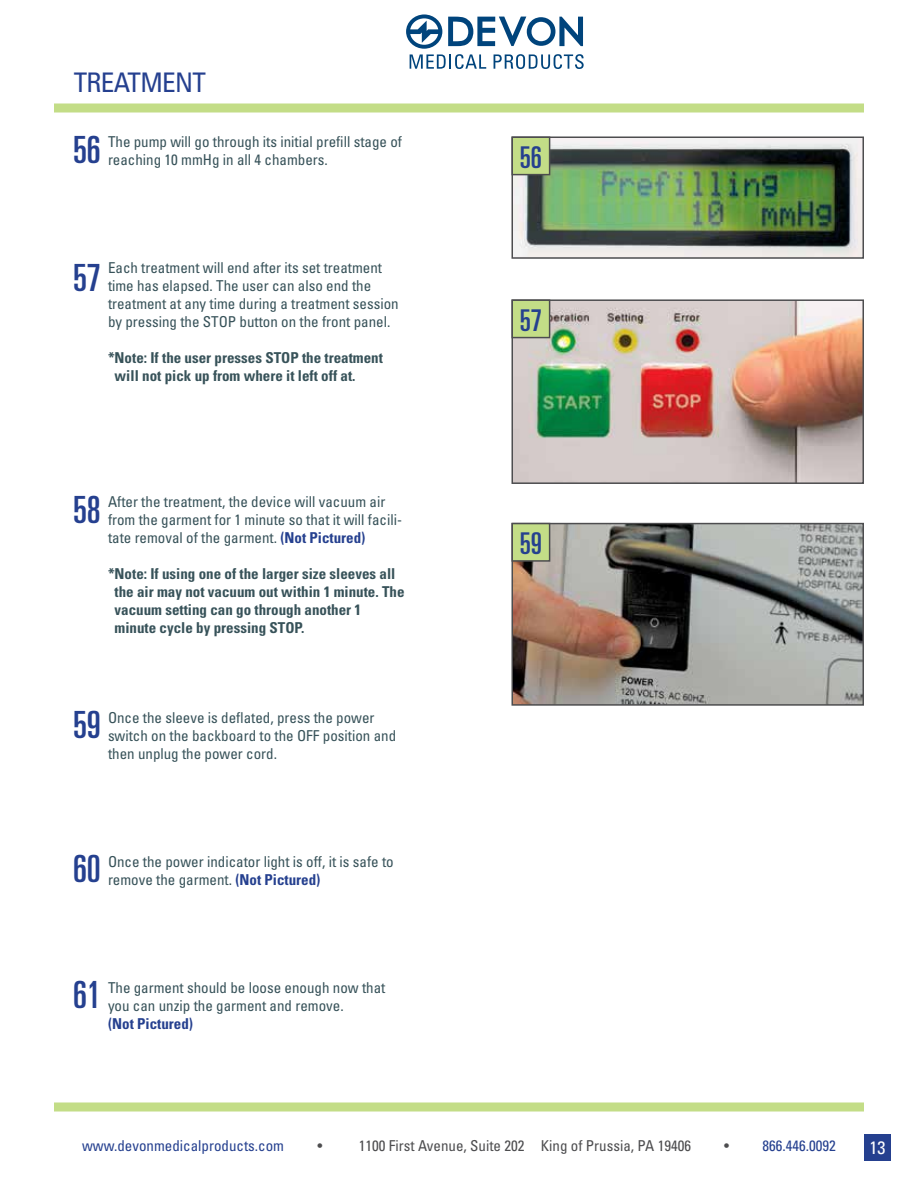
<style>
.page{position:relative;width:918px;height:1188px;background:#fff}
.page>*{position:absolute;margin:0;border:0;box-sizing:border-box;transform-origin:0 0}
.t1{font:ultra-condensed 37.5px "Univers";color:#25408f}
.t2{font:ultra-condensed 30px "Univers";color:#25408f}
.t3{font:condensed 27px "Univers";letter-spacing:-.025em;color:#25408f}
.t4{font:condensed 18px "Univers";color:#fff}
.t5{font:condensed 15px/18px "Univers";color:#375259}
.t6{font:700 condensed 15px/18px "Univers";color:#375259}
.t7{font:condensed 15px "Univers";color:#4d4d4f}
.t8{font:condensed 15px "Univers";color:#25408f}
.t9{font:700 condensed 15px "Univers";color:#25408f}
.s1{font-weight:700;color:#25408f}
.s2{color:#4d4d4f}
</style>
<div class="page">
<div style="left:864px;top:1134px;width:27px;height:27px;background:#25408f"></div>
<svg style="left:406px;top:14px;width:178px;height:55px"></svg>
<div style="left:54px;top:104px;width:810px;height:8px;background:#c3dd87"></div>
<div style="left:54px;top:1102px;width:810px;height:10px;background:#c3dd87"></div>
<img style="left:515px;top:139px;width:346px;height:117px">
<div style="left:512px;top:136px;width:352px;height:123px;border:2px solid #4d4d4f"></div>
<div style="left:512px;top:136px;width:38px;height:39px;background:#c3dd87;border:2px solid #4d4d4f"></div>
<img style="left:515px;top:302px;width:346px;height:179px">
<div style="left:512px;top:299px;width:352px;height:185px;border:2px solid #4d4d4f"></div>
<div style="left:512px;top:299px;width:38px;height:39px;background:#c3dd87;border:2px solid #4d4d4f"></div>
<img style="left:515px;top:526px;width:346px;height:177px">
<div style="left:512px;top:523px;width:352px;height:183px;border:2px solid #4d4d4f"></div>
<div style="left:512px;top:523px;width:38px;height:39px;background:#c3dd87;border:2px solid #4d4d4f"></div>
<h3 class="t3" style="left:74px;top:66px;width:134px">TREATMENT</h3>
<h1 class="t1" style="left:73px;top:129px;width:29px">56</h1>
<p class="t5" style="left:108px;top:132px;width:296px">The pump will go through its initial prefill stage of reaching 10 mmHg in all 4 chambers.</p>
<h1 class="t1" style="left:73px;top:257px;width:29px">57</h1>
<p class="t5" style="left:108px;top:258px;width:292px">Each treatment will end after its set treatment time has elapsed. The user can also end the treatment at any time during a treatment session by pressing the STOP button on the front panel.</p>
<p class="t6" style="left:115px;top:349px;width:270px;text-indent:-7px">*Note: If the user presses STOP the treatment will not pick up from where it left off at.</p>
<h2 class="t2" style="left:520px;top:140px;width:24px">56</h2>
<h2 class="t2" style="left:520px;top:303px;width:24px">57</h2>
<h1 class="t1" style="left:73px;top:488px;width:29px">58</h1>
<p class="t5" style="left:108px;top:492px;width:296px">After the treatment, the device will vacuum air from the garment for 1 minute so that it will facili&shy;tate removal of the garment. <span class="s1">(Not Pictured)</span></p>
<p class="t6" style="left:115px;top:565px;width:291px;text-indent:-7px">*Note: If using one of the larger size sleeves all the air may not vacuum out within 1 minute. The vacuum setting can go through another 1 minute cycle by pressing STOP.</p>
<h2 class="t2" style="left:520px;top:526px;width:24px">59</h2>
<h1 class="t1" style="left:73px;top:703px;width:29px">59</h1>
<p class="t5" style="left:108px;top:708px;width:290px">Once the sleeve is deflated, press the power switch on the backboard to the OFF position and then unplug the power cord.</p>
<h1 class="t1" style="left:73px;top:847px;width:29px">60</h1>
<p class="t5" style="left:108px;top:852px;width:287px">Once the power indicator light is off, it is safe to remove the garment. <span class="s1">(Not Pictured)</span></p>
<h1 class="t1" style="left:73px;top:973px;width:29px">61</h1>
<p class="t5" style="left:108px;top:978px;width:279px">The garment should be loose enough now that you can unzip the garment and remove.</p>
<p class="t9" style="left:108px;top:1015px;width:87px">(Not Pictured)</p>
<p class="t8" style="left:82px;top:1136px;width:203px">www.devonmedicalproducts.com</p>
<p class="t7" style="left:317px;top:1136px;width:6px">•</p>
<p class="t7" style="left:359px;top:1136px;width:334px">1100 First Avenue, Suite 202 King of Prussia, PA 19406</p>
<p class="t8" style="left:724px;top:1136px;width:113px"><span class="s2">•</span> 866.446.0092</p>
<p class="t4" style="left:870px;top:1137px;width:17px">13</p>
</div>
